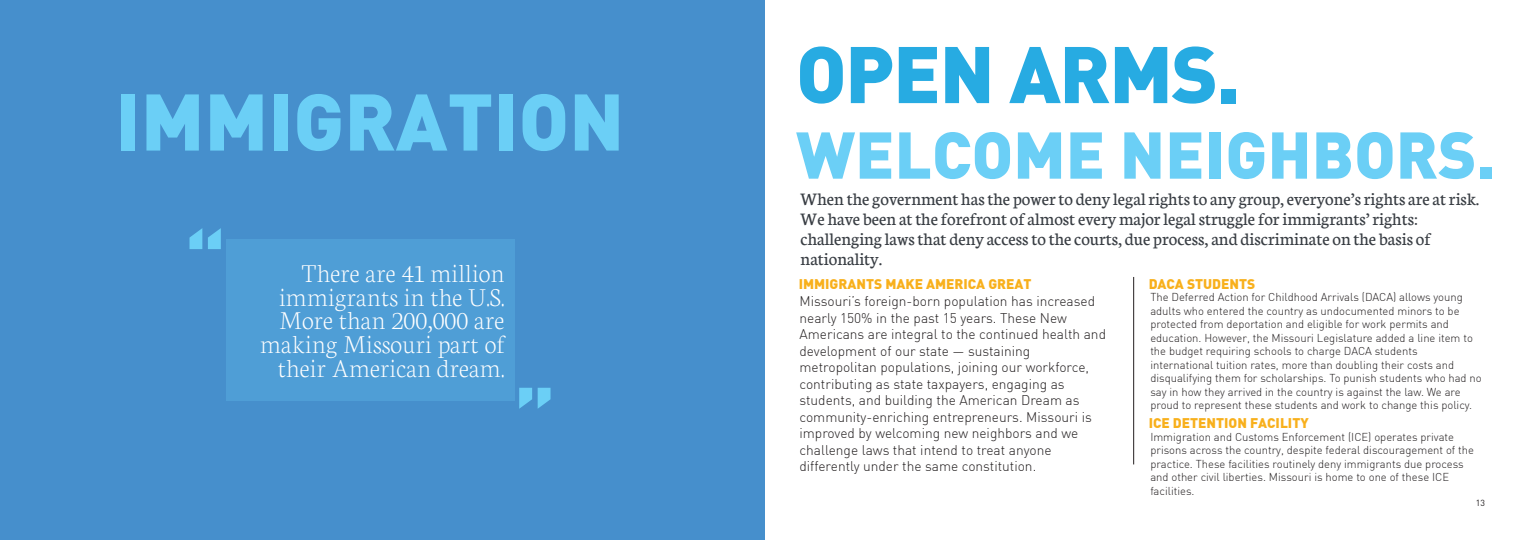
<style>
.page{position:relative;width:1530px;height:540px;background:#fff}
.page>*{position:absolute;margin:0;border:0;box-sizing:border-box;transform-origin:0 0}
.t1{font:900 78.88px/143.1px "DIN";color:#6bcff6}
.t2{font:900 78.88px "DIN";letter-spacing:-.02em;color:#27abe2}
.t3{font:900 65px "DIN";color:#6bcff6}
.t4{font:200 27.5px/23.8px "Neuton";color:#fff;text-align:right}
.t5{font:18.75px/20px "Neuton";color:#383d43}
.t6{font:300 13.75px/16.5px "DIN";color:#231f20}
.t7{font:900 13.75px "DIN";color:#f8b01c}
.t8{font:300 11.25px/13.5px "DIN";color:#231f20}
.t9{font:8.75px "DIN";color:#231f20}
</style>
<div class="page">
<div style="left:0;top:0;width:765px;height:540px;background:#468fcc"></div>
<div style="left:226px;top:239px;width:289px;height:162px;background:#4f9ed6"></div>
<hr style="left:1133px;top:277px;width:1px;height:187px;background:#231f20">
<h1 class="t1" style="left:185px;top:46px;width:441px;text-indent:-69px">IMMIGRATION “</h1>
<h3 class="t4" style="left:260px;top:261px;width:246px">There are 41 million immigrants in the U.S.<br>More than 200,000 are making Missouri part of their American dream.</h3>
<h1 class="t1" style="left:555px;top:447px;width:42px;rotate:-180deg">“</h1>
<h1 class="t2" style="left:796px;top:22px;width:445px">OPEN ARMS.</h1>
<h2 class="t3" style="left:796px;top:112px;width:701px">WELCOME NEIGHBORS.</h2>
<p class="t5" style="left:801px;top:190px;width:680px">When the government has the power to deny legal rights to any group, everyone’s rights are at risk.<br>We have been at the forefront of almost every major legal struggle for immigrants’ rights: challenging laws that deny access to the courts, due process, and discriminate on the basis of nationality.</p>
<p class="t7" style="left:799px;top:275px;width:234px">IMMIGRANTS MAKE AMERICA GREAT</p>
<p class="t7" style="left:1149px;top:275px;width:108px">DACA STUDENTS</p>
<p class="t6" style="left:800px;top:293px;width:308px">Missouri’s foreign-born population has increased nearly 150% in the past 15 years. These New Americans are integral to the continued health and development of our state — sustaining metropolitan populations, joining our workforce, contributing as state taxpayers, engaging as students, and building the American Dream as community-enriching entrepreneurs. Missouri is improved by welcoming new neighbors and we challenge laws that intend to treat anyone differently under the same constitution.</p>
<p class="t8" style="left:1150px;top:290px;width:333px">The Deferred Action for Childhood Arrivals (DACA) allows young adults who entered the country as undocumented minors to be protected from deportation and eligible for work permits and education. However, the Missouri Legislature added a line item to the budget requiring schools to charge DACA students international tuition rates, more than doubling their costs and disqualifying them for scholarships. To punish students who had no say in how they arrived in the country is against the law. We are proud to represent these students and work to change this policy.</p>
<p class="t7" style="left:1149px;top:414px;width:162px">ICE DETENTION FACILITY</p>
<p class="t8" style="left:1150px;top:430px;width:325px">Immigration and Customs Enforcement (ICE) operates private prisons across the country, despite federal discouragement of the practice. These facilities routinely deny immigrants due process and other civil liberties. Missouri is home to one of these ICE facilities.</p>
<p class="t9" style="left:1476px;top:497px;width:11px">13</p>
</div>
